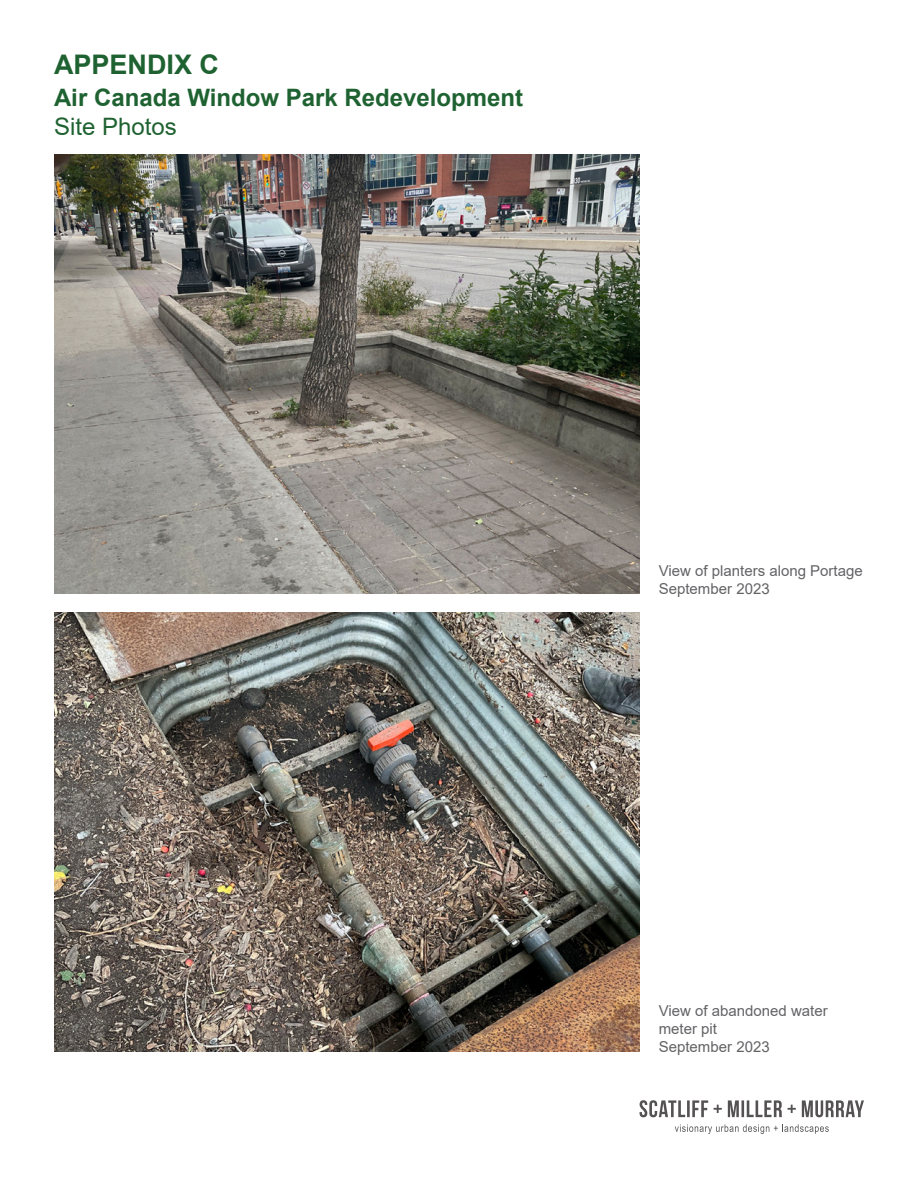
<style>
.page{position:relative;width:918px;height:1188px;background:#fff}
.page>*{position:absolute;margin:0;border:0;box-sizing:border-box;transform-origin:0 0}
.t1{font:700 27px "Arial";color:#1f6231}
.t2{font:700 24px "Arial";color:#1f6231}
.t3{font:24px "Arial";color:#1f6231}
.t4{font:15px/18px "Arial";color:#636366}
</style>
<div class="page">
<img style="left:54px;top:155px;width:586px;height:439px">
<img style="left:54px;top:613px;width:586px;height:439px">
<svg style="left:640px;top:1100px;width:224px;height:17px"></svg>
<svg style="left:675px;top:1124px;width:154px;height:10px"></svg>
<p class="t1" style="left:54px;top:45px;width:167px">APPENDIX C</p>
<p class="t2" style="left:54px;top:81px;width:471px">Air Canada Window Park Redevelopment</p>
<p class="t3" style="left:54px;top:110px;width:124px">Site Photos</p>
<p class="t4" style="left:659px;top:562px;width:205px">View of planters along Portage</p>
<p class="t4" style="left:659px;top:580px;width:112px">September 2023</p>
<p class="t4" style="left:659px;top:1002px;width:170px">View of abandoned water meter pit</p>
<p class="t4" style="left:659px;top:1038px;width:112px">September 2023</p>
</div>
